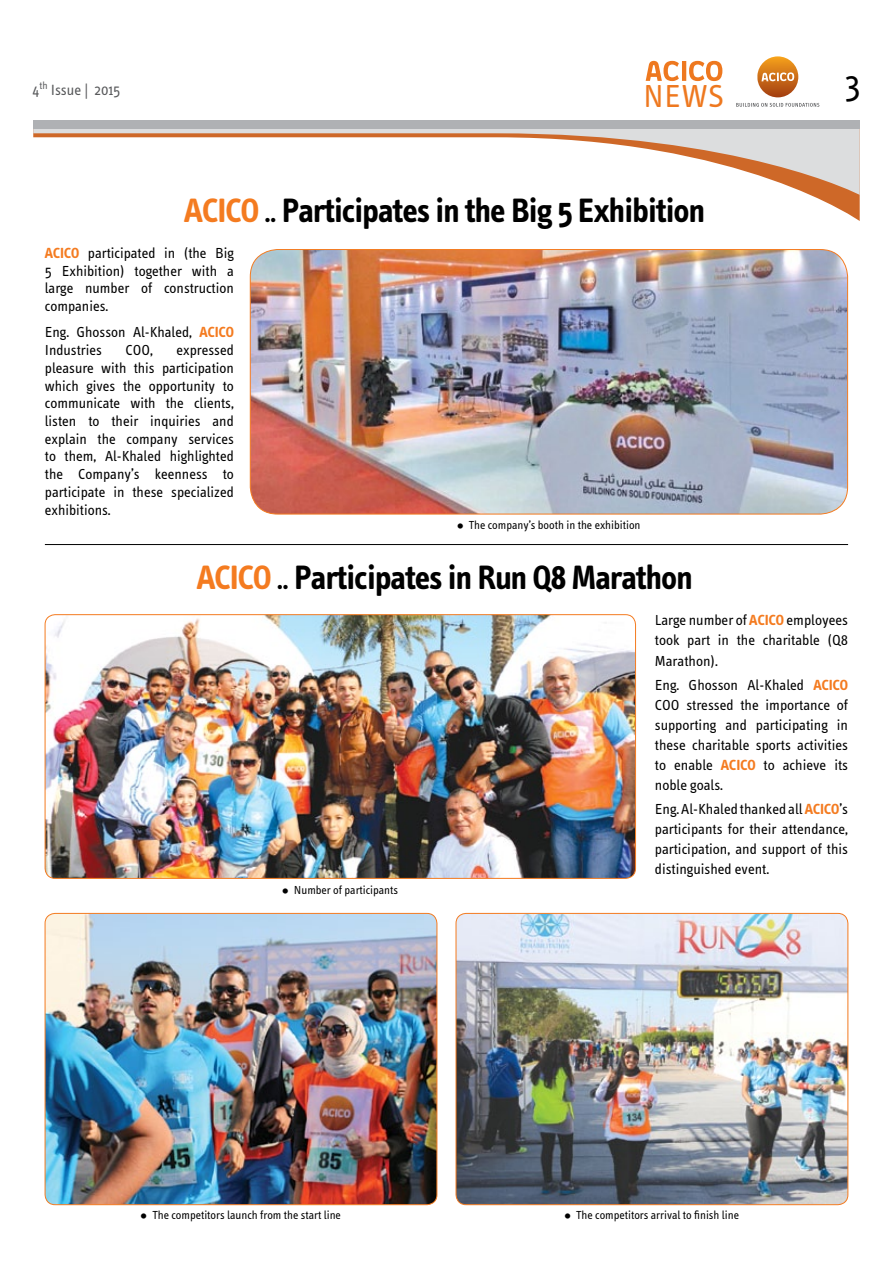
<style>
.page{position:relative;width:893px;height:1263px;background:#fff}
.page>*{position:absolute;margin:0;border:0;box-sizing:border-box;transform-origin:0 0}
.t1{font:36px "Info Text";color:#000}
.t2{font:700 34.5px "Info Text";letter-spacing:-.02em;color:#000}
.t3{font:32.85px "Info Text";color:#ee781f}
.t4{font:15.3px "Info Text";color:#58595b}
.t5{font:15px/17.7px "Info Text";color:#000;text-align:justify}
.t6{font:12px "Info Text";color:#000}
.s1{color:#f47b20}
.s2{font-weight:400}
.s3{font-weight:700;color:#f47b20}
.s4{font-family:"A Xt Muna"}
</style>
<div class="page">
<svg style="left:810px;top:195px;width:50px;height:26px"></svg>
<svg style="left:33px;top:128px;width:827px;height:67px"></svg>
<div style="left:33px;top:120px;width:827px;height:8px;background:#afb1b4"></div>
<svg style="left:736px;top:56px;width:83px;height:51px"></svg>
<svg style="left:646px;top:61px;width:76px;height:20px"></svg>
<hr style="left:45px;top:544px;width:803px;height:1px;background:#000">
<img style="left:45px;top:913px;width:392px;height:292px">
<div style="left:45px;top:913px;width:392px;height:292px;border:1px solid #f47b20;border-radius:10px"></div>
<img style="left:45px;top:615px;width:590px;height:263px">
<div style="left:45px;top:614px;width:591px;height:264px;border:1px solid #f47b20;border-radius:10px"></div>
<img style="left:456px;top:913px;width:392px;height:292px">
<div style="left:456px;top:913px;width:392px;height:292px;border:1px solid #f47b20;border-radius:10px"></div>
<img style="left:250px;top:250px;width:598px;height:264px">
<p class="t4" style="left:33px;top:82px;width:89px">4<sup>th</sup> Issue | 2015</p>
<h3 class="t3" style="left:643px;top:77px;width:82px">NEWS</h3>
<h2 class="t2" style="left:184px;top:191px;width:522px"><span class="s1">ACICO</span> <span class="s2">..</span> Participates in the Big 5 Exhibition</h2>
<p class="t5" style="left:45px;top:244px;width:190px"><span class="s3">ACICO</span> participated in (the Big 5 Exhibition) together with a large number of construction companies.</p>
<p class="t5" style="left:45px;top:324px;width:190px">Eng. Ghosson Al-Khaled, <span class="s3">ACICO<br></span>Industries</p>
<p class="t5" style="left:45px;top:341px;width:190px;text-indent:132px">expressed pleasure with this participation which gives the opportunity to communicate with the clients, listen to their inquiries and explain the company services to them, Al-Khaled highlighted the Company’s keenness to participate in these specialized exhibitions.</p>
<p class="t5" style="left:126px;top:341px;width:29px">COO,</p>
<p class="t6" style="left:457px;top:518px;width:185px"><span class="s4">پ</span> The company’s booth in the exhibition</p>
<h2 class="t2" style="left:197px;top:558px;width:497px"><span class="s1">ACICO</span> <span class="s2">..</span> Participates in Run Q8 Marathon</h2>
<h1 class="t1" style="left:845px;top:64px;width:16px">3</h1>
<p class="t6" style="left:282px;top:883px;width:117px"><span class="s4">پ</span> Number of participants</p>
<p class="t5" style="left:655px;top:611px;width:195px;line-height:20.1px">Large number of <span class="s3">ACICO</span> employees took part in the charitable (Q8<br>Marathon).</p>
<p class="t5" style="left:655px;top:675px;width:195px;line-height:20.1px">Eng. Ghosson Al-Khaled <span class="s3">ACICO </span>COO stressed the importance of supporting and participating in these charitable sports activities to enable <span class="s3">ACICO</span> to achieve its noble goals.</p>
<p class="t5" style="left:655px;top:799px;width:195px;line-height:20.1px">Eng. Al-Khaled thanked all <span class="s3">ACICO</span>’s participants for their attendance, participation, and support of this distinguished event.</p>
<p class="t6" style="left:141px;top:1209px;width:202px"><span class="s4">پ</span> The competitors launch from the start line</p>
<p class="t6" style="left:565px;top:1209px;width:176px"><span class="s4">پ</span> The competitors arrival to finish line</p>
</div>
